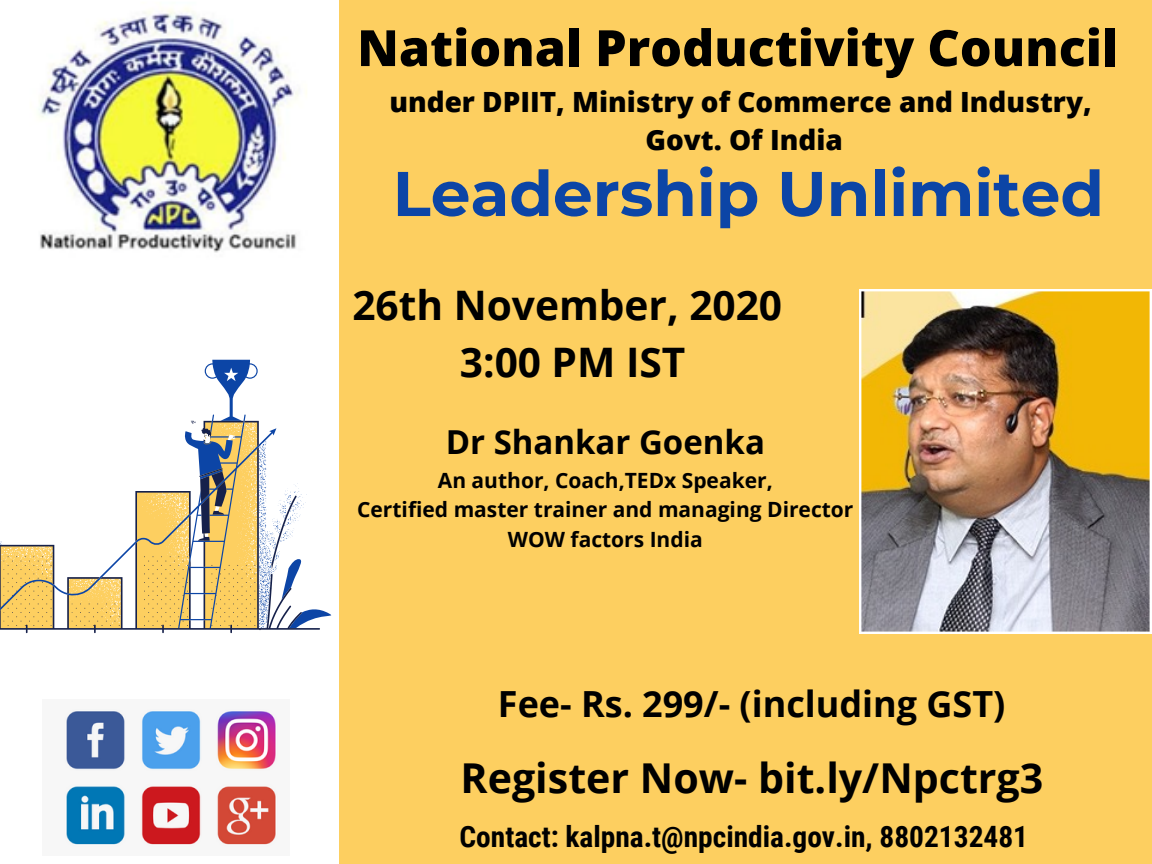
<style>
.page{position:relative;width:1152px;height:864px;background:#fff}
.page>*{position:absolute;margin:0;border:0;box-sizing:border-box;transform-origin:0 0}
.t1{font:700 63px "Montserrat";color:#0c45a6}
.t2{font:800 50.1px "Open Sans";color:#000}
.t3{font:700 41.25px "Open Sans";color:#000}
.t4{font:700 40.65px/56.7px "Open Sans";color:#000;text-align:center}
.t5{font:700 36px "Open Sans";color:#000}
.t6{font:700 33px "Open Sans";color:#000}
.t7{font:700 29.4px "Roboto Condensed";color:#000}
.t8{font:800 27.9px/38.5px "Open Sans";color:#000;text-align:center}
.t9{font:700 21px/29.2px "Open Sans";color:#000;text-align:center}
</style>
<div class="page">
<div style="left:339px;top:0;width:813px;height:864px;background:#fdcf60"></div>
<svg style="left:204px;top:360px;width:128px;height:258px"></svg>
<svg style="left:0;top:420px;width:320px;height:213px"></svg>
<img style="left:39px;top:8px;width:268px;height:245px">
<img style="left:65px;top:709px;width:212px;height:137px">
<img style="left:859px;top:289px;width:293px;height:344px">
<h2 class="t2" style="left:357px;top:13px;width:762px">National Productivity Council</h2>
<h3 class="t8" style="left:389px;top:82px;width:704px">under DPIIT, Ministry of Commerce and Industry,<br>Govt. Of India</h3>
<h1 class="t1" style="left:393px;top:155px;width:713px">Leadership Unlimited</h1>
<h3 class="t4" style="left:352px;top:276px;width:431px">26th November, 2020<br>3:00 PM IST</h3>
<h3 class="t6" style="left:446px;top:419px;width:321px">Dr Shankar Goenka</h3>
<p class="t9" style="left:357px;top:465px;width:498px">An author, Coach,TEDx Speaker,<br>Certified master trainer and managing Director<br>WOW factors India</p>
<h3 class="t5" style="left:498px;top:679px;width:509px">Fee- Rs. 299/- (including GST)</h3>
<h3 class="t3" style="left:461px;top:749px;width:584px">Register Now- bit.ly/Npctrg3</h3>
<h3 class="t7" style="left:459px;top:819px;width:570px">Contact: kalpna.t@npcindia.gov.in, 8802132481</h3>
</div>
